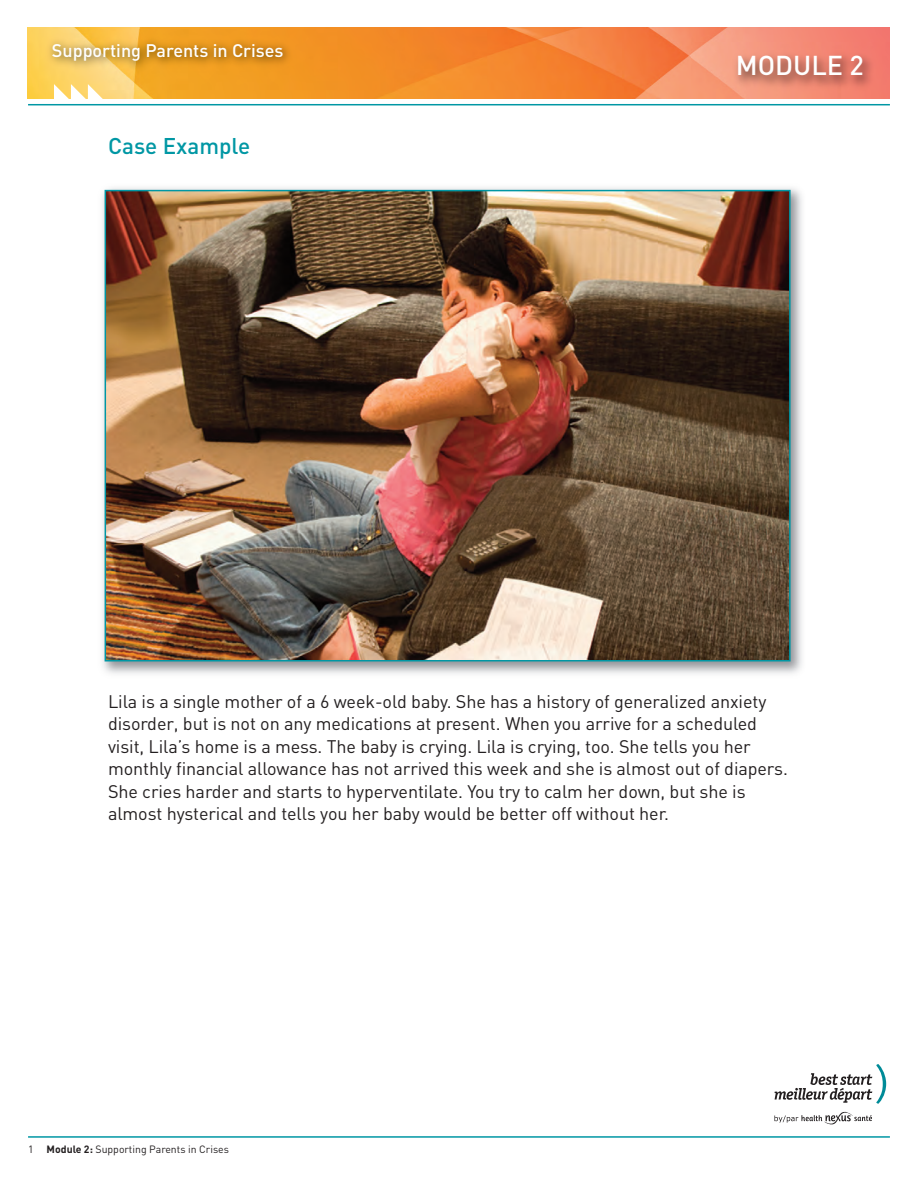
<style>
.page{position:relative;width:918px;height:1188px;background:#fff}
.page>*{position:absolute;margin:0;border:0;box-sizing:border-box;transform-origin:0 0}
.t1{font:500 27px "DIN";color:#fff}
.t2{font:500 22.5px "DIN";color:#0097a4}
.t3{font:18px/22.5px "DIN";letter-spacing:-.005em;color:#231f20}
.t4{font:500 18px "DIN";color:#fff}
.t5{font:10.5px "DIN";color:#231f20}
.s1{font-weight:700}
</style>
<div class="page">
<hr style="left:28px;top:1136px;width:862px;height:2px;background:#0097a4">
<svg style="left:775px;top:1064px;width:111px;height:40px"></svg>
<svg style="left:774px;top:1111px;width:98px;height:13px"></svg>
<img style="left:27px;top:27px;width:863px;height:71px">
<img style="left:692px;top:43px;width:198px;height:56px">
<img style="left:40px;top:30px;width:582px;height:60px">
<svg style="left:54px;top:84px;width:60px;height:22px"></svg>
<hr style="left:28px;top:104px;width:862px;height:1px;background:#0097a4">
<img style="left:102px;top:187px;width:700px;height:487px">
<img style="left:108px;top:193px;width:680px;height:466px">
<div style="left:105px;top:190px;width:686px;height:472px;border:2px solid #0097a4"></div>
<p class="t4" style="left:52px;top:40px;width:233px">Supporting Parents in Crises</p>
<p class="t2" style="left:108px;top:133px;width:144px">Case Example</p>
<h1 class="t1" style="left:736px;top:50px;width:130px">MODULE 2</h1>
<p class="t3" style="left:108px;top:690px;width:681px">Lila is a single mother of a 6 week-old baby. She has a history of generalized anxiety disorder, but is not on any medications at present. When you arrive for a scheduled visit, Lila’s home is a mess. The baby is crying. Lila is crying, too. She tells you her monthly financial allowance has not arrived this week and she is almost out of diapers.<br>She cries harder and starts to hyperventilate. You try to calm her down, but she is almost hysterical and tells you her baby would be better off without her.</p>
<p class="t5" style="left:28px;top:1144px;width:202px">1 <span class="s1">Module 2:</span> Supporting Parents in Crises</p>
</div>
